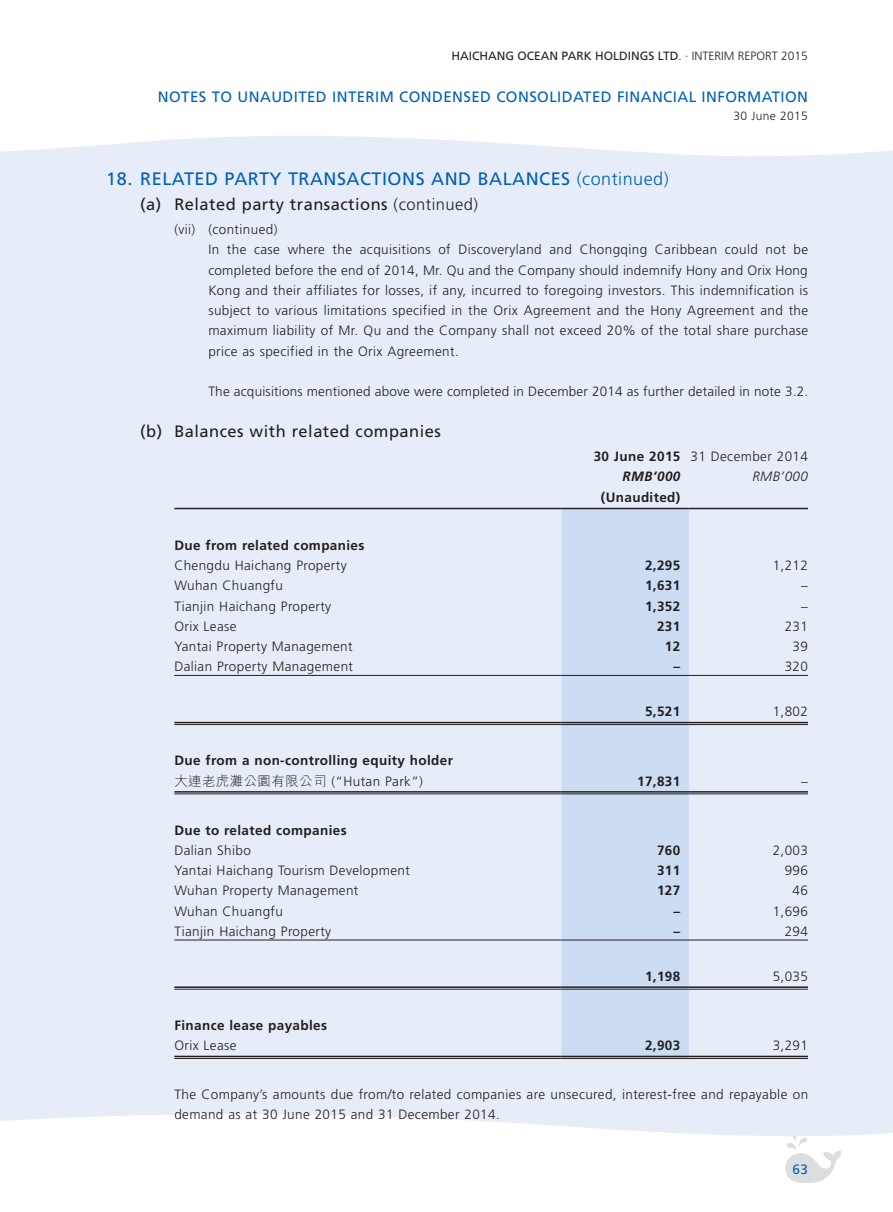
<style>
.page{position:relative;width:893px;height:1212px;background:#fff}
.page>*{position:absolute;margin:0;border:0;box-sizing:border-box;transform-origin:0 0}
.t1{font:18px "Frutiger LT Std";letter-spacing:.03em;color:#005fb9}
.t2{font:16.5px "Frutiger LT Std";letter-spacing:.03em;color:#231f20}
.t3{font:15px "Frutiger LT Std";letter-spacing:.03em;color:#005fb9}
.t4{font:300 13.5px/20.2px "Frutiger LT Std";letter-spacing:.03em;color:#231f20}
.t5{font:700 13.5px/20.2px "Frutiger LT Std";letter-spacing:.03em;color:#231f20}
.t6{font:italic 300 13.5px "Frutiger LT Std";letter-spacing:.03em;color:#231f20}
.t7{font:13.5px "Frutiger LT Std";color:#005fb9}
.t8{font:12px "Frutiger LT Std";color:#231f20}
.t9{font:300 12px "Frutiger LT Std";letter-spacing:.03em;color:#231f20}
.s1{font-weight:300}
.s2{font-weight:700}
.s3{font-weight:700;font-style:italic}
.s4{font-family:"M Hei HK";font-weight:300}
</style>
<div class="page">
<svg style="left:785px;top:1148px;width:56px;height:35px"></svg>
<div style="left:0;top:136px;width:893px;height:1012px;background:#e7edf8"></div>
<div style="left:561px;top:509px;width:128px;height:549px;background:#ccdcf2"></div>
<hr style="left:174px;top:508px;width:387px;height:1px;background:#231f20">
<hr style="left:561px;top:508px;width:128px;height:1px;background:#231f20">
<hr style="left:689px;top:508px;width:119px;height:1px;background:#231f20">
<hr style="left:174px;top:675px;width:387px;height:1px;background:#231f20">
<hr style="left:561px;top:675px;width:128px;height:1px;background:#231f20">
<hr style="left:689px;top:675px;width:119px;height:1px;background:#231f20">
<hr style="left:174px;top:722px;width:387px;height:1px;background:#231f20">
<hr style="left:174px;top:724px;width:387px;height:1px;background:#231f20">
<hr style="left:561px;top:722px;width:128px;height:1px;background:#231f20">
<hr style="left:561px;top:724px;width:128px;height:1px;background:#231f20">
<hr style="left:689px;top:722px;width:119px;height:1px;background:#231f20">
<hr style="left:689px;top:724px;width:119px;height:1px;background:#231f20">
<hr style="left:174px;top:791px;width:387px;height:1px;background:#231f20">
<hr style="left:174px;top:793px;width:387px;height:1px;background:#231f20">
<hr style="left:561px;top:791px;width:128px;height:1px;background:#231f20">
<hr style="left:561px;top:793px;width:128px;height:1px;background:#231f20">
<hr style="left:689px;top:791px;width:119px;height:1px;background:#231f20">
<hr style="left:689px;top:793px;width:119px;height:1px;background:#231f20">
<hr style="left:174px;top:940px;width:387px;height:1px;background:#231f20">
<hr style="left:561px;top:940px;width:128px;height:1px;background:#231f20">
<hr style="left:689px;top:940px;width:119px;height:1px;background:#231f20">
<hr style="left:174px;top:986px;width:387px;height:2px;background:#231f20">
<hr style="left:174px;top:989px;width:387px;height:1px;background:#231f20">
<hr style="left:561px;top:986px;width:128px;height:2px;background:#231f20">
<hr style="left:561px;top:989px;width:128px;height:1px;background:#231f20">
<hr style="left:689px;top:986px;width:119px;height:2px;background:#231f20">
<hr style="left:689px;top:989px;width:119px;height:1px;background:#231f20">
<hr style="left:174px;top:1056px;width:387px;height:1px;background:#231f20">
<hr style="left:174px;top:1058px;width:387px;height:1px;background:#231f20">
<hr style="left:561px;top:1056px;width:128px;height:1px;background:#231f20">
<hr style="left:561px;top:1058px;width:128px;height:1px;background:#231f20">
<hr style="left:689px;top:1056px;width:119px;height:1px;background:#231f20">
<hr style="left:689px;top:1058px;width:119px;height:1px;background:#231f20">
<p class="t8" style="left:452px;top:48px;width:358px">Haichang OCEAN PARK Holdings Ltd<span class="s1">. · INTERIM Report 2015</span></p>
<p class="t3" style="left:158px;top:88px;width:401px">NOTES TO UNAUDITED INTERI M CONDENSED CONSOLIDAT</p>
<p class="t3" style="left:592px;top:88px;width:43px">ED FINANCIAL</p>
<p class="t3" style="left:702px;top:88px;width:105px">IN FORMATION</p>
<p class="t9" style="left:733px;top:109px;width:76px">30 June 2015</p>
<h1 class="t1" style="left:106px;top:168px;width:564px">18. RELATED PARTY TRANSACTIONS AND BALANCES <span class="s1">(continued)</span></h1>
<p class="t2" style="left:140px;top:194px;width:339px">(a) Related party transactions <span class="s1">(continued)</span></p>
<p class="t4" style="left:208px;top:219px;width:601px;text-indent:-34px">(vii) (continued)<br>In the case where the acquisitions of Discoveryland and Chongqing Caribbean could not be completed before the end of 2014, Mr. Qu and the Company should indemnify Hony and Orix Hong Kong and their affiliates for losses, if any, incurred to foregoing investors. This indemnification is subject to various limitations specified in the Orix Agreement and the Hony Agreement and the maximum liability of Mr. Qu and the Company shall not exceed 20% of the total share purchase price as specified in the Orix Agreement.</p>
<p class="t4" style="left:208px;top:381px;width:601px">The acquisitions mentioned above were completed in December 2014 as further detailed in note 3.2.</p>
<p class="t2" style="left:140px;top:421px;width:302px">(b) Balances with related companies</p>
<p class="t4" style="left:623px;top:446px;width:187px;text-indent:-29px"><span class="s2">30 June 2015</span> 31 December 2014<br><span class="s3">RMB’000</span></p>
<p class="t6" style="left:752px;top:469px;width:57px">RMB’000</p>
<p class="t5" style="left:601px;top:487px;width:81px">(Unaudited)</p>
<p class="t5" style="left:174px;top:535px;width:192px">Due from related companies</p>
<p class="t4" style="left:174px;top:555px;width:174px">Chengdu Haichang Property</p>
<p class="t5" style="left:645px;top:555px;width:37px">2,295</p>
<p class="t4" style="left:773px;top:555px;width:37px">1,212</p>
<p class="t4" style="left:174px;top:576px;width:110px">Wuhan Chuangfu</p>
<p class="t5" style="left:645px;top:575px;width:37px">1,631</p>
<p class="t4" style="left:801px;top:576px;width:8px">–</p>
<p class="t4" style="left:174px;top:596px;width:158px">Tianjin Haichang Property</p>
<p class="t5" style="left:645px;top:596px;width:37px">1,352</p>
<p class="t4" style="left:801px;top:596px;width:8px">–</p>
<p class="t4" style="left:174px;top:616px;width:64px">Orix Lease</p>
<p class="t5" style="left:657px;top:616px;width:25px">231</p>
<p class="t4" style="left:785px;top:616px;width:25px">231</p>
<p class="t4" style="left:174px;top:636px;width:180px">Yantai Property Management</p>
<p class="t5" style="left:665px;top:636px;width:17px">12</p>
<p class="t4" style="left:792px;top:636px;width:17px">39</p>
<p class="t4" style="left:174px;top:657px;width:180px">Dalian Property Management</p>
<p class="t5" style="left:674px;top:656px;width:8px">–</p>
<p class="t4" style="left:785px;top:657px;width:25px">320</p>
<p class="t5" style="left:645px;top:701px;width:37px">5,521</p>
<p class="t4" style="left:773px;top:702px;width:37px">1,802</p>
<p class="t5" style="left:174px;top:750px;width:280px">Due from a non-controlling equity holder<span class="s4">大連老虎灘公園有限公司</span> <span class="s1">(“Hutan Park”)</span></p>
<p class="t5" style="left:637px;top:771px;width:45px">17,831</p>
<p class="t4" style="left:801px;top:771px;width:8px">–</p>
<p class="t5" style="left:174px;top:820px;width:174px">Due to related companies</p>
<p class="t4" style="left:174px;top:840px;width:78px">Dalian Shibo</p>
<p class="t5" style="left:657px;top:840px;width:25px">760</p>
<p class="t4" style="left:773px;top:840px;width:37px">2,003</p>
<p class="t4" style="left:174px;top:860px;width:237px">Yantai Haichang Tourism Development</p>
<p class="t5" style="left:657px;top:860px;width:25px">311</p>
<p class="t4" style="left:785px;top:860px;width:25px">996</p>
<p class="t4" style="left:174px;top:881px;width:186px">Wuhan Property Management</p>
<p class="t5" style="left:657px;top:880px;width:25px">127</p>
<p class="t4" style="left:792px;top:881px;width:17px">46</p>
<p class="t4" style="left:174px;top:901px;width:110px">Wuhan Chuangfu</p>
<p class="t5" style="left:674px;top:901px;width:8px">–</p>
<p class="t4" style="left:773px;top:901px;width:37px">1,696</p>
<p class="t4" style="left:174px;top:921px;width:158px">Tianjin Haichang Property</p>
<p class="t5" style="left:674px;top:921px;width:8px">–</p>
<p class="t4" style="left:785px;top:921px;width:25px">294</p>
<p class="t5" style="left:645px;top:966px;width:37px">1,198</p>
<p class="t4" style="left:773px;top:966px;width:37px">5,035</p>
<p class="t5" style="left:174px;top:1015px;width:154px">Finance lease payables</p>
<p class="t4" style="left:174px;top:1035px;width:64px">Orix Lease</p>
<p class="t5" style="left:645px;top:1035px;width:37px">2,903</p>
<p class="t4" style="left:773px;top:1035px;width:37px">3,291</p>
<p class="t4" style="left:174px;top:1084px;width:635px">The Company’s amounts due from/to related companies are unsecured, interest-free and repayable on demand as at 30 June 2015 and 31 December 2014.</p>
<p class="t7" style="left:792px;top:1161px;width:17px">63</p>
</div>
